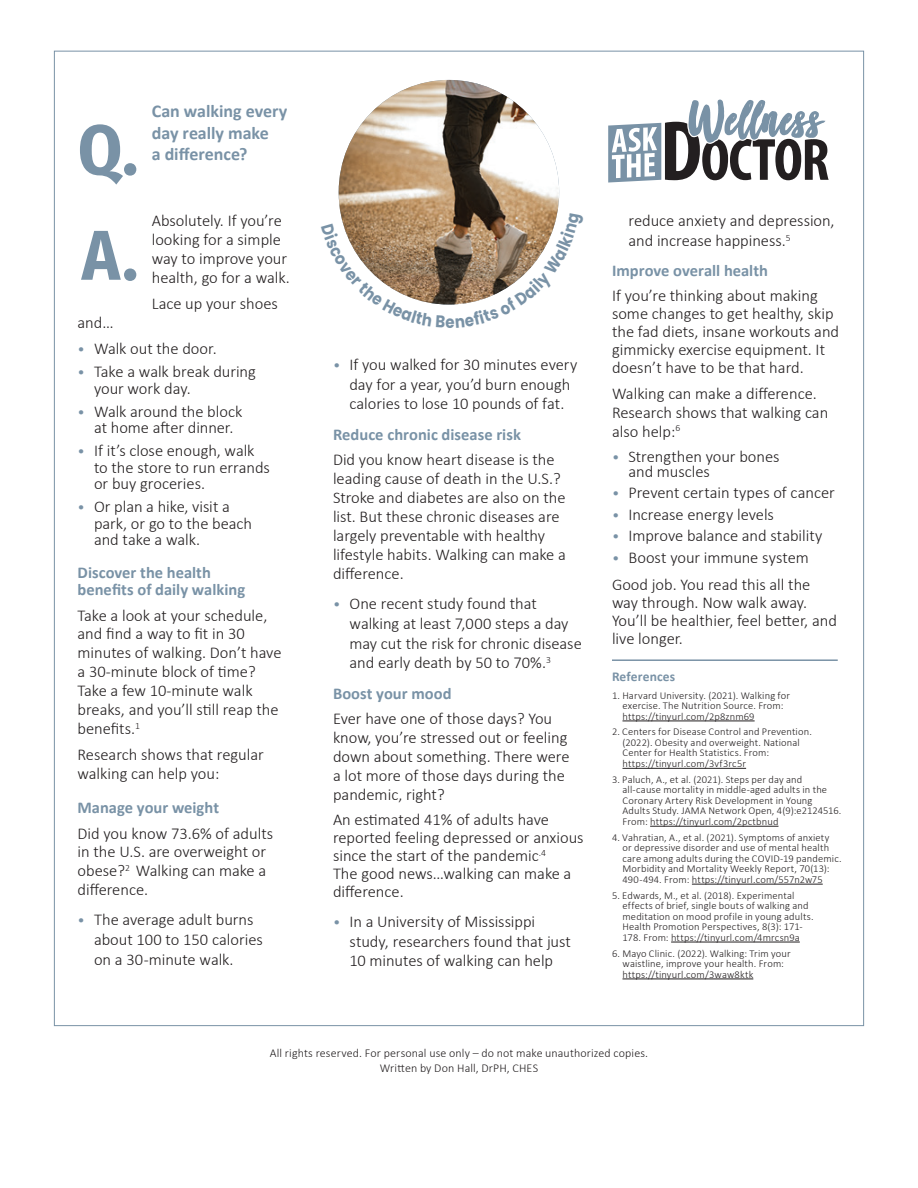
<style>
.page{position:relative;width:918px;height:1188px;background:#fff}
.page>*{position:absolute;margin:0;border:0;box-sizing:border-box;transform-origin:0 0}
.t1{font:700 70.5px "Fira Sans Condensed";color:#7992a6}
.t2{font:700 18px/21.6px "Calibri";letter-spacing:-.005em;color:#7992a6}
.t3{font:300 16.5px/18.9px "Calibri";color:#231f20}
.t4{font:700 16.5px/16.5px "Calibri";color:#7992a6}
.t5{font:700 13.5px "Calibri";letter-spacing:.01em;color:#7992a6}
.t6{font:300 12px/15px "Calibri";letter-spacing:.01em;color:#231f20;text-align:center}
.t7{font:300 10.5px/10.5px "Calibri";letter-spacing:.015em;color:#231f20}
.s1{font-size:15px;color:#7992a6}
</style>
<div class="page">
<img style="left:339px;top:80px;width:220px;height:133px">
<svg style="left:608px;top:50px;width:221px;height:133px"></svg>
<hr style="left:612px;top:659px;width:226px;height:2px;background:#7992a6">
<hr style="left:622px;top:721px;width:133px;height:1px;background:#231f20">
<hr style="left:622px;top:768px;width:124px;height:1px;background:#231f20">
<hr style="left:650px;top:826px;width:128px;height:1px;background:#231f20">
<hr style="left:692px;top:884px;width:131px;height:1px;background:#231f20">
<hr style="left:671px;top:942px;width:129px;height:1px;background:#231f20">
<hr style="left:622px;top:979px;width:131px;height:1px;background:#231f20">
<svg style="left:340px;top:213px;width:218px;height:92px"></svg>
<h1 class="t1" style="left:78px;top:91px;width:62px">Q.</h1>
<h1 class="t1" style="left:82px;top:196px;width:58px">A.</h1>
<p class="t2" style="left:152px;top:100px;width:137px">Can walking every day really make<br>a difference?</p>
<p class="t3" style="left:152px;top:211px;width:132px">Absolutely. If you’re</p>
<p class="t3" style="left:152px;top:230px;width:139px">looking for a simple way to improve your health, go for a walk.</p>
<p class="t3" style="left:152px;top:294px;width:128px">Lace up your shoes</p>
<p class="t3" style="left:78px;top:313px;width:38px">and…</p>
<p class="t3" style="left:78px;top:339px;width:141px"><span class="s1">•</span> Walk out the door.</p>
<p class="t3" style="left:94px;top:363px;width:163px;line-height:16.5px;text-indent:-16px"><span class="s1">•</span> Take a walk break during your work day.</p>
<p class="t3" style="left:78px;top:403px;width:166px;line-height:16.5px;text-align:center"><span class="s1">•</span> Walk around the block at home after dinner.</p>
<p class="t3" style="left:94px;top:442px;width:178px;line-height:16.5px;text-indent:-16px"><span class="s1">•</span> If it’s close enough, walk to the store to run errands or buy groceries.</p>
<p class="t3" style="left:94px;top:498px;width:160px;line-height:16.5px;text-indent:-16px"><span class="s1">•</span> Or plan a hike, visit a park, or go to the beach and take a walk.</p>
<p class="t4" style="left:78px;top:564px;width:169px">Discover the health benefits of daily walking</p>
<p class="t3" style="left:78px;top:605px;width:206px">Take a look at your schedule, and find a way to fit in 30 minutes of walking. Don’t have a 30-minute block of time?<br>Take a few 10-minute walk breaks, and you’ll still reap the benefits.<sup>1</sup></p>
<p class="t3" style="left:78px;top:745px;width:188px">Research shows that regular walking can help you:</p>
<p class="t4" style="left:78px;top:799px;width:143px">Manage your weight</p>
<p class="t3" style="left:77px;top:823px;width:197px">Did you know 73.6% of adults in the U.S. are overweight or obese?<sup>2</sup> Walking can make a difference.</p>
<p class="t3" style="left:94px;top:910px;width:170px;line-height:19.8px;text-indent:-16px"><span class="s1">•</span> The average adult burns about 100 to 150 calories on a 30-minute walk.</p>
<p class="t3" style="left:333px;top:354px;width:246px;line-height:19.8px;text-align:center"><span class="s1">•</span> If you walked for 30 minutes every day for a year, you’d burn enough calories to lose 10 pounds of fat.</p>
<p class="t4" style="left:333px;top:426px;width:189px">Reduce chronic disease risk</p>
<p class="t3" style="left:333px;top:450px;width:234px">Did you know heart disease is the leading cause of death in the U.S.?<br>Stroke and diabetes are also on the list. But these chronic diseases are largely preventable with healthy lifestyle habits. Walking can make a difference.</p>
<p class="t3" style="left:350px;top:594px;width:234px;line-height:19.8px;text-indent:-16px"><span class="s1">•</span> One recent study found that walking at least 7,000 steps a day may cut the risk for chronic disease and early death by 50 to 70%.<sup>3</sup></p>
<p class="t4" style="left:333px;top:685px;width:120px">Boost your mood</p>
<p class="t3" style="left:333px;top:709px;width:238px">Ever have one of those days? You know, you’re stressed out or feeling down about something. There were a lot more of those days during the pandemic, right?</p>
<p class="t3" style="left:333px;top:810px;width:252px;line-height:18px">An estimated 41% of adults have reported feeling depressed or anxious since the start of the pandemic<sup>.4<br></sup>The good news…walking can make a difference.</p>
<p class="t3" style="left:350px;top:911px;width:223px;line-height:19.8px;text-indent:-16px"><span class="s1">•</span> In a University of Mississippi study, researchers found that just<br>10 minutes of walking can help</p>
<p class="t3" style="left:628px;top:211px;width:208px;line-height:19.8px">reduce anxiety and depression, and increase happiness.<sup>5</sup></p>
<p class="t4" style="left:612px;top:262px;width:158px">Improve overall health</p>
<p class="t3" style="left:612px;top:286px;width:229px;line-height:18px">If you’re thinking about making some changes to get healthy, skip the fad diets, insane workouts and gimmicky exercise equipment. It doesn’t have to be that hard.</p>
<p class="t3" style="left:612px;top:384px;width:218px">Walking can make a difference.<br>Research shows that walking can also help:<sup>6</sup></p>
<p class="t3" style="left:628px;top:449px;width:153px;line-height:15px;text-indent:-16px"><span class="s1">•</span> Strengthen your bones and muscles</p>
<p class="t3" style="left:612px;top:483px;width:224px"><span class="s1">•</span> Prevent certain types of cancer</p>
<p class="t3" style="left:612px;top:505px;width:163px"><span class="s1">•</span> Increase energy levels</p>
<p class="t3" style="left:612px;top:526px;width:212px"><span class="s1">•</span> Improve balance and stability</p>
<p class="t3" style="left:612px;top:543px;width:200px;line-height:27.8px"><span class="s1">•</span> Boost your immune system<br>Good job. You read this all the</p>
<p class="t3" style="left:612px;top:594px;width:226px;line-height:18px">way through. Now walk away.<br>You’ll be healthier, feel better, and live longer.</p>
<p class="t5" style="left:612px;top:667px;width:65px">References</p>
<p class="t7" style="left:622px;top:690px;width:169px;text-indent:-10px">1. Harvard University. (2021). Walking for exercise. The Nutrition Source. From: https://tinyurl.com/2p8znm69</p>
<p class="t7" style="left:622px;top:727px;width:191px;text-indent:-10px">2. Centers for Disease Control and Prevention. (2022). Obesity and overweight. National Center for Health Statistics. From: https://tinyurl.com/3vf3rc5r</p>
<p class="t7" style="left:622px;top:774px;width:220px;text-indent:-10px">3. Paluch, A., et al. (2021). Steps per day and all-cause mortality in middle-aged adults in the Coronary Artery Risk Development in Young Adults Study. JAMA Network Open, 4(9):e2124516.<br>From: https://tinyurl.com/2pctbnud</p>
<p class="t7" style="left:622px;top:832px;width:221px;text-indent:-10px">4. Vahratian, A., et al. (2021). Symptoms of anxiety<br>or depressive disorder and use of mental health care among adults during the COVID-19 pandemic.<br>Morbidity and Mortality Weekly Report, 70(13):<br>490-494. From: https://tinyurl.com/557n2w75</p>
<p class="t7" style="left:622px;top:890px;width:193px;text-indent:-10px">5. Edwards, M., et al. (2018). Experimental effects of brief, single bouts of walking and meditation on mood profile in young adults.<br>Health Promotion Perspectives, 8(3): 171- 178. From: https://tinyurl.com/4mrcsn9a</p>
<p class="t7" style="left:622px;top:948px;width:170px;text-indent:-10px">6. Mayo Clinic. (2022). Walking: Trim your waistline, improve your health. From: https://tinyurl.com/3waw8ktk</p>
<p class="t6" style="left:270px;top:1045px;width:380px">All rights reserved. For personal use only – do not make unauthorized copies.<br>Written by Don Hall, DrPH, CHES</p>
</div>
